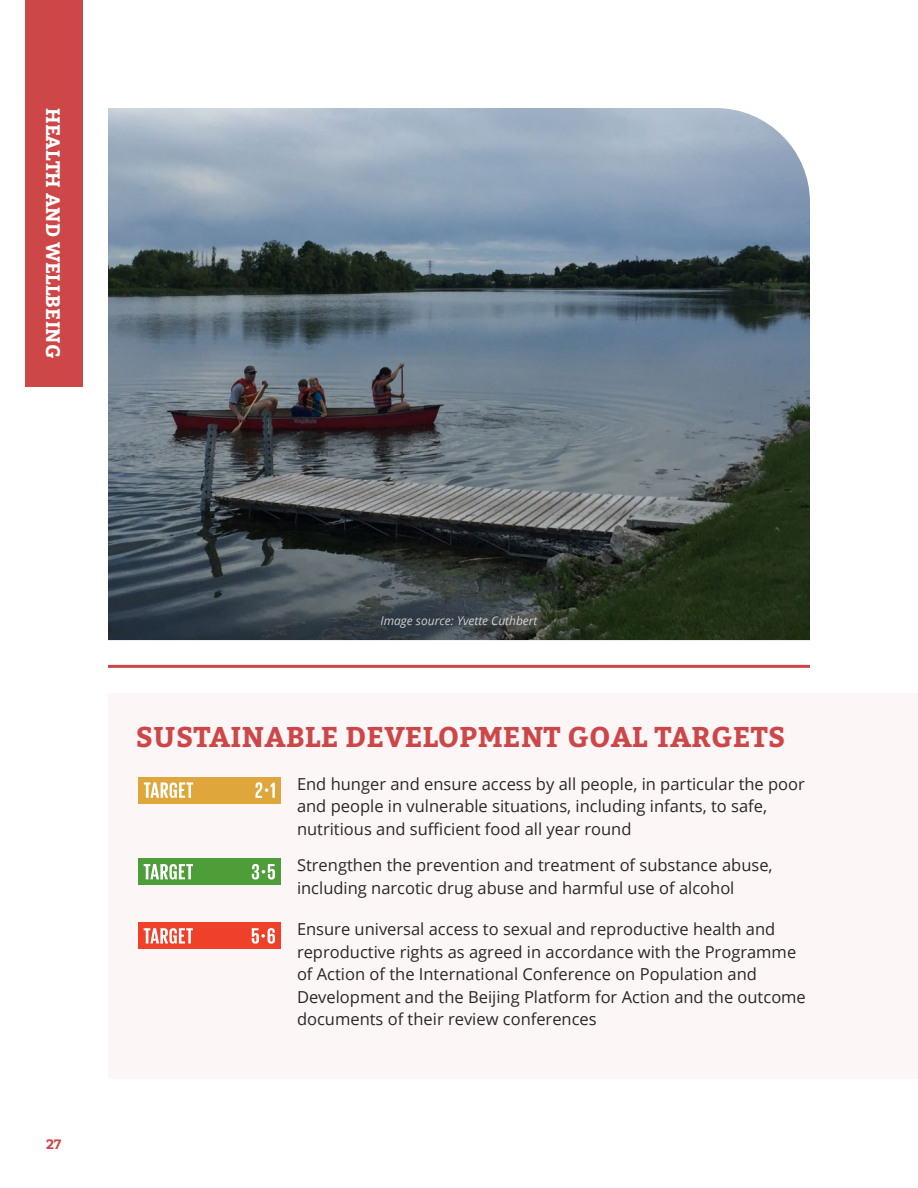
<style>
.page{position:relative;width:918px;height:1188px;background:#fff}
.page>*{position:absolute;margin:0;border:0;box-sizing:border-box;transform-origin:0 0}
.Heading_1_-_Red_Oran{font:700 28.5px "Bitter";letter-spacing:.01em;color:#cd4749}
.t1{font:700 19.5px "Bitter";letter-spacing:.01em;color:#fff}
.Body{font:16.5px/22.5px "Open Sans";color:#292829}
.t2{font:700 13.5px "Bitter";color:#cd4749}
.t3{font:italic 12px "Open Sans";color:#fff}
</style>
<div class="page">
<img style="left:108px;top:108px;width:702px;height:532px">
<hr style="left:108px;top:665px;width:702px;height:3px;background:#cd4749">
<div style="left:108px;top:693px;width:810px;height:386px;background:#fcf6f6"></div>
<div style="left:138px;top:777px;width:142px;height:26px;background:#dea63b"></div>
<svg style="left:144px;top:782px;width:49px;height:16px"></svg>
<svg style="left:256px;top:782px;width:19px;height:16px"></svg>
<div style="left:138px;top:859px;width:142px;height:26px;background:#4d9e38"></div>
<svg style="left:144px;top:864px;width:49px;height:16px"></svg>
<svg style="left:252px;top:864px;width:23px;height:16px"></svg>
<div style="left:138px;top:923px;width:142px;height:26px;background:#ef412a"></div>
<svg style="left:144px;top:928px;width:49px;height:16px"></svg>
<svg style="left:252px;top:928px;width:23px;height:16px"></svg>
<div style="left:25px;top:0;width:57px;height:387px;background:#cd4749"></div>
<p class="t1" style="left:66px;top:108px;width:252px;rotate:90deg">HEALTH AND WELLBEING</p>
<p class="t2" style="left:46px;top:1135px;width:17px">27</p>
<p class="t3" style="left:380px;top:612px;width:159px">Image source: Yvette Cuthbert</p>
<p class="Heading_1_-_Red_Oran" style="left:136px;top:718px;width:651px">SUSTAINABLE DEVELOPMENT GOAL TARGETS</p>
<p class="Body" style="left:297px;top:772px;width:509px">End hunger and ensure access by all people, in particular the poor and people in vulnerable situations, including infants, to safe, nutritious and sufficient food all year round</p>
<p class="Body" style="left:297px;top:854px;width:477px">Strengthen the prevention and treatment of substance abuse, including narcotic drug abuse and harmful use of alcohol</p>
<p class="Body" style="left:297px;top:918px;width:510px">Ensure universal access to sexual and reproductive health and reproductive rights as agreed in accordance with the Programme of Action of the International Conference on Population and Development and the Beijing Platform for Action and the outcome documents of their review conferences</p>
</div>
